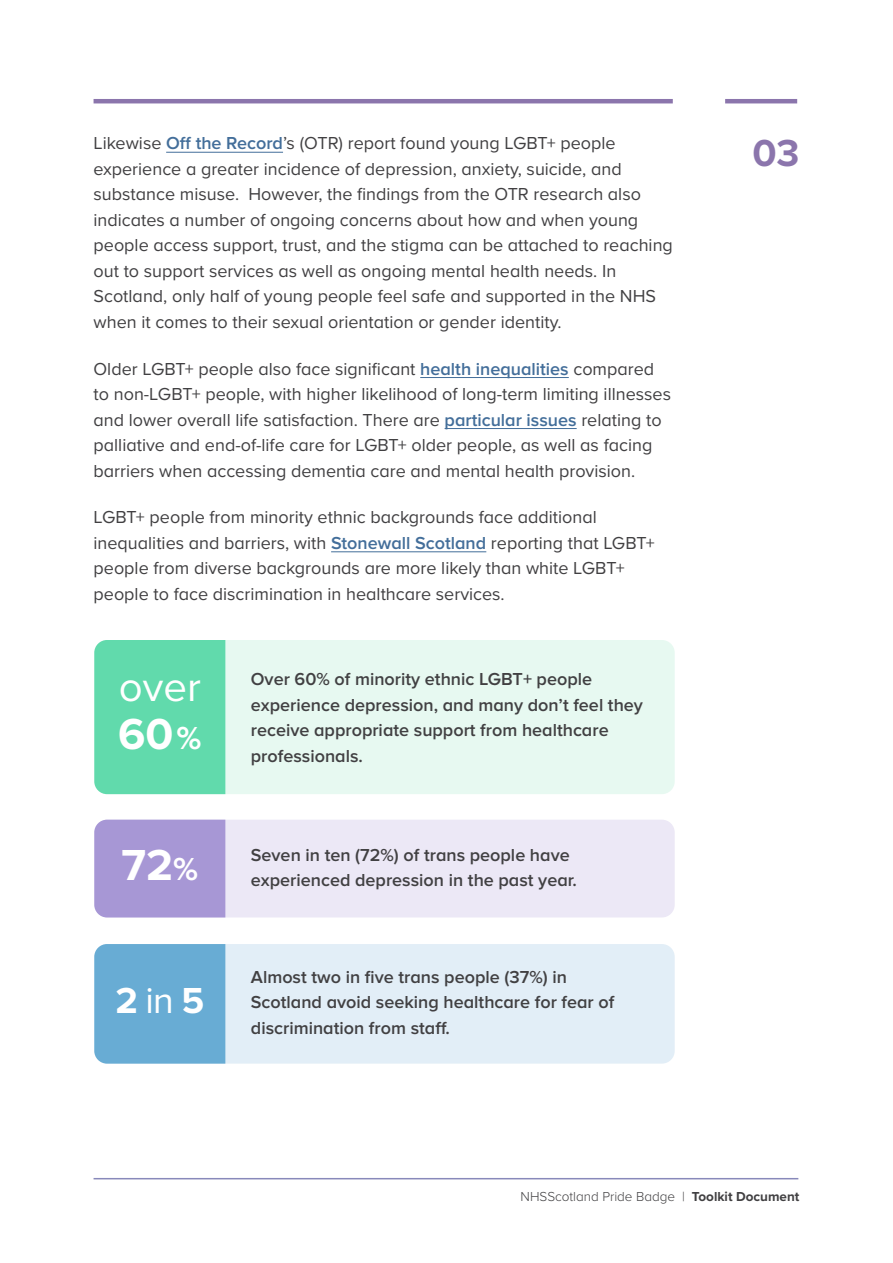
<style>
.page{position:relative;width:893px;height:1263px;background:#fff}
.page>*{position:absolute;margin:0;border:0;box-sizing:border-box;transform-origin:0 0}
.NEW_BODY{font:700 45px "Proxima Nova";color:#fff}
.NEW_BODY-2{font:42px "Proxima Nova";color:#fff}
.t1{font:700 39px "Proxima Nova";color:#8b75ac}
.NEW_BODY-3{font:700 37.5px "Proxima Nova";color:#fff}
.NEW_BODY-4{font:18px/25.5px "Proxima Nova";color:#414042}
.NEW_BODY-5{font:600 18px/25.5px "Proxima Nova";color:#414042}
.t2{font:300 13.5px "Proxima Nova";color:#414042}
.s1{font-weight:600;color:#436e9a}
.s2{font-size:33px}
.s3{font-weight:400}
.s4{font-weight:700}
</style>
<div class="page">
<hr style="left:94px;top:1178px;width:704px;height:1px;background:#8889ba">
<hr style="left:94px;top:99px;width:579px;height:4px;background:#8b75ac">
<hr style="left:725px;top:99px;width:72px;height:4px;background:#8b75ac">
<hr style="left:166px;top:152px;width:117px;height:1px;background:#436e9a">
<hr style="left:420px;top:377px;width:149px;height:1px;background:#436e9a">
<hr style="left:445px;top:428px;width:132px;height:1px;background:#436e9a">
<hr style="left:331px;top:551px;width:155px;height:1px;background:#436e9a">
<div style="left:94px;top:944px;width:581px;height:119px;background:#e2eef7;border-radius:13px"></div>
<div style="left:94px;top:944px;width:131px;height:119px;background:#68acd4"></div>
<div style="left:94px;top:820px;width:581px;height:97px;background:#ece8f6;border-radius:13px"></div>
<div style="left:94px;top:820px;width:131px;height:97px;background:#a797d5"></div>
<div style="left:94px;top:640px;width:581px;height:154px;background:#e7f9f1;border-radius:13px"></div>
<div style="left:94px;top:640px;width:131px;height:154px;background:#61daac"></div>
<p class="NEW_BODY-4" style="left:94px;top:130px;width:581px">Likewise <span class="s1">Off the Record</span>’s (OTR) report found young LGBT+ people experience a greater incidence of depression, anxiety, suicide, and substance misuse. However, the findings from the OTR research also indicates a number of ongoing concerns about how and when young people access support, trust, and the stigma can be attached to reaching out to support services as well as ongoing mental health needs. In Scotland, only half of young people feel safe and supported in the NHS when it comes to their sexual orientation or gender identity.</p>
<p class="NEW_BODY-4" style="left:94px;top:355px;width:579px">Older LGBT+ people also face significant <span class="s1">health inequalities</span> compared to non-LGBT+ people, with higher likelihood of long-term limiting illnesses and lower overall life satisfaction. There are <span class="s1">particular issues</span> relating to palliative and end-of-life care for LGBT+ older people, as well as facing barriers when accessing dementia care and mental health provision.</p>
<p class="NEW_BODY-4" style="left:94px;top:504px;width:563px">LGBT+ people from minority ethnic backgrounds face additional inequalities and barriers, with <span class="s1">Stonewall Scotland</span> reporting that LGBT+ people from diverse backgrounds are more likely than white LGBT+ people to face discrimination in healthcare services.</p>
<p class="NEW_BODY-2" style="left:119px;top:656px;width:84px">over</p>
<p class="NEW_BODY" style="left:118px;top:700px;width:85px">60<span class="s2">%</span></p>
<p class="NEW_BODY" style="left:122px;top:832px;width:78px">72<span class="s2">%</span></p>
<p class="NEW_BODY-3" style="left:115px;top:972px;width:90px">2 <span class="s3">in</span> 5</p>
<p class="NEW_BODY-5" style="left:251px;top:667px;width:394px">Over 60% of minority ethnic LGBT+ people experience depression, and many don’t feel they receive appropriate support from healthcare professionals.</p>
<p class="NEW_BODY-5" style="left:251px;top:842px;width:320px">Seven in ten (72%) of trans people have</p>
<p class="NEW_BODY-5" style="left:251px;top:868px;width:328px">experienced depression in the past year.</p>
<p class="NEW_BODY-5" style="left:251px;top:964px;width:365px">Almost two in five trans people (37%) in<br>Scotland avoid seeking healthcare for fear of discrimination from staff.</p>
<h3 class="t1" style="left:752px;top:124px;width:49px">03</h3>
<p class="t2" style="left:521px;top:1187px;width:280px">NHSScotland Pride Badge | <span class="s4">Toolkit Document</span></p>
</div>
